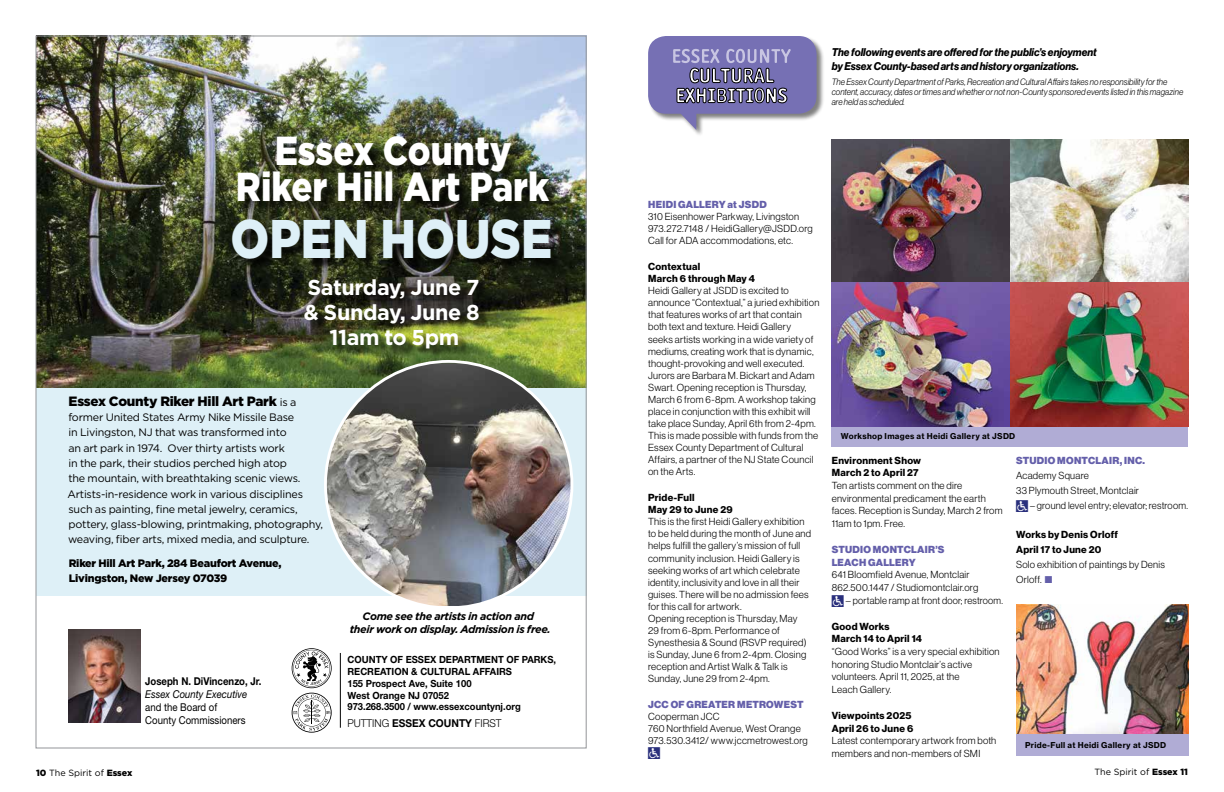
<style>
.page{position:relative;width:1224px;height:792px;background:#fff}
.page>*{position:absolute;margin:0;border:0;box-sizing:border-box;transform-origin:0 0}
.t1{font:900 54.4px "Gotham";color:#def0f7;scale:.86 1}
.t2{font:900 40.5px/36px "Gotham";color:#fff;text-align:center;scale:.86 1}
.t3{font:700 21.6px/25.2px "Gotham";letter-spacing:-.02em;color:#fff;text-align:center}
.t4{font:14px "Communications P01";color:#292f7c}
.t5{font:900 13.5px "Gotham";letter-spacing:-.02em;color:#000}
.t6{font:11px/14px "N Haas Grotesk DS Pro 76 Bd It";color:#000;scale:.95 1}
.t7{font:300 10.9px "Helvetica Neue LT Std";color:#000;scale:.94 1}
.t8{font:10.8px/15.3px "Gotham";letter-spacing:-.02em;color:#000}
.t9{font:italic 700 10.8px/12.9px "Gotham";letter-spacing:-.03em;color:#000;text-align:center}
.t10{font:900 10.8px/15.3px "Gotham";letter-spacing:-.02em;color:#000}
.t11{font:10.8px/12.9px "Helvetica Neue LT Std";color:#000;scale:.89 1}
.t12{font:700 10.8px "Helvetica Neue LT Std";color:#000;scale:.89 1}
.t13{font:italic 10.8px "Helvetica Neue LT Std";color:#000;scale:.89 1}
.t14{font:10px/12.1px "N Haas Grotesk DS Pro 45 Lt";letter-spacing:.025em;color:#000}
.t15{font:10px/12.6px "N Haas Grotesk DS Pro 75 Bd";letter-spacing:.025em;color:#000}
.t16{font:10px/12.6px "N Haas Grotesk DS Pro 95 Blk";letter-spacing:.03em;color:#645faa}
.t17{font:700 9.9px/11.9px "Helvetica Neue LT Std";color:#000;scale:.95 1}
.t18{font:9px/10px "N Haas Grotesk DS Pro 46 Lt It";letter-spacing:.01em;color:#000;scale:.95 1}
.t19{font:9px "Gotham";color:#000}
.t20{font:8px "N Haas Grotesk TX Pro 75 Bd";letter-spacing:.04em;color:#000}
.s1{font-weight:400;font-size:10.8px}
.s2{font-weight:700}
.s3{font-family:"Communications P01";font-size:14px;color:#292f7c}
.s4{color:#645faa}
.s5{font-weight:900}
</style>
<div class="page">
<div style="left:648px;top:36px;width:176px;height:101px;background:#000;opacity:.5"></div>
<svg style="left:648px;top:36px;width:169px;height:94px;background:#8c88b5"></svg>
<div style="left:832px;top:425px;width:356px;height:22px;background:#b0acd5"></div>
<img style="left:832px;top:140px;width:356px;height:286px">
<img style="left:1016px;top:604px;width:172px;height:130px">
<div style="left:1016px;top:734px;width:172px;height:22px;background:#b0acd5"></div>
<div style="left:36px;top:378px;width:550px;height:218px;background:#def0f7"></div>
<img style="left:38px;top:37px;width:547px;height:351px">
<img style="left:68px;top:629px;width:72px;height:94px">
<svg style="left:292px;top:648px;width:40px;height:85px"></svg>
<hr style="left:340px;top:653px;width:1px;height:75px;background:#000">
<div style="left:234px;top:137px;width:330px;height:135px;background:#000;opacity:.75"></div>
<img style="left:325px;top:363px;width:247px;height:242px">
<div style="left:306px;top:280px;width:184px;height:80px;background:#000;opacity:.75"></div>
<h2 class="t2" style="left:236px;top:132px;width:366px">Essex County<br>Riker Hill Art Park</h2>
<h1 class="t1" style="left:230px;top:201px;width:376px">OPEN HOUSE</h1>
<h3 class="t3" style="left:304px;top:274px;width:177px">Saturday, June 7 &amp; Sunday, June 8<br>11am to 5pm</h3>
<h3 class="t5" style="left:69px;top:392px;width:229px">Essex County Riker Hill Art Park <span class="s1">is a</span></h3>
<p class="t8" style="left:67px;top:409px;width:257px">former United States Army Nike Missile Base<br>in Livingston, NJ that was transformed into<br>an art park in 1974. Over thirty artists work<br>in the park, their studios perched high atop<br>the mountain, with breathtaking scenic views.<br>Artists-in-residence work in various disciplines such as painting, fine metal jewelry, ceramics, pottery, glass-blowing, printmaking, photography, weaving, fiber arts, mixed media, and sculpture.</p>
<p class="t10" style="left:69px;top:555px;width:214px">Riker Hill Art Park, 284 Beaufort Avenue,<br>Livingston, New Jersey 07039</p>
<p class="t12" style="left:145px;top:674px;width:132px">Joseph N. DiVincenzo, Jr.</p>
<p class="t13" style="left:145px;top:688px;width:116px">Essex County Executive</p>
<p class="t11" style="left:145px;top:700px;width:114px">and the Board of<br>County Commissioners</p>
<p class="t9" style="left:350px;top:610px;width:202px">Come see the artists in action and<br>their work on display. Admission is free.</p>
<p class="t17" style="left:347px;top:653px;width:221px">COUNTY OF ESSEX DEPARTMENT OF PARKS,<br>RECREATION &amp; CULTURAL AFFAIRS<br>155 Prospect Ave, Suite 100<br>West Orange NJ 07052<br>973.268.3500 / www.essexcountynj.org</p>
<p class="t7" style="left:347px;top:717px;width:166px">PUTTING <span class="s2">ESSEX COUNTY</span> FIRST</p>
<p class="t6" style="left:832px;top:46px;width:280px">The following events are offered for the public’s enjoyment by Essex County-based arts and history organizations.</p>
<p class="t18" style="left:832px;top:77px;width:371px">The Essex County Department of Parks, Recreation and Cultural Affairs takes no responsibility for the content, accuracy, dates or times and whether or not non-County sponsored events listed in this magazine are held as scheduled.</p>
<p class="t16" style="left:648px;top:198px;width:120px">HEIDI GALLERY at JSDD</p>
<p class="t14" style="left:648px;top:211px;width:166px">310 Eisenhower Parkway, Livingston<br>973.272.7148 / HeidiGallery@JSDD.org<br>Call for ADA accommodations, etc.</p>
<p class="t15" style="left:648px;top:261px;width:108px;line-height:12.1px">Contextual<br>March 6 through May 4</p>
<p class="t14" style="left:648px;top:285px;width:173px">Heidi Gallery at JSDD is excited to announce “Contextual,” a juried exhibition that features works of art that contain both text and texture. Heidi Gallery<br>seeks artists working in a wide variety of mediums, creating work that is dynamic, thought-provoking and well executed.<br>Jurors are Barbara M. Bickart and Adam Swart. Opening reception is Thursday, March 6 from 6-8pm. A workshop taking place in conjunction with this exhibit will take place Sunday, April 6th from 2-4pm.<br>This is made possible with funds from the Essex County Department of Cultural Affairs, a partner of the NJ State Council on the Arts.</p>
<p class="t15" style="left:648px;top:492px;width:86px;line-height:12.1px">Pride-Full<br>May 29 to June 29</p>
<p class="t14" style="left:648px;top:516px;width:165px">This is the first Heidi Gallery exhibition to be held during the month of June and helps fulfill the gallery’s mission of full community inclusion. Heidi Gallery is seeking works of art which celebrate identity, inclusivity and love in all their guises. There will be no admission fees for this call for artwork.<br>Opening reception is Thursday, May<br>29 from 6-8pm. Performance of Synesthesia &amp; Sound (RSVP required) is Sunday, June 6 from 2-4pm. Closing reception and Artist Walk &amp; Talk is Sunday, June 29 from 2-4pm.</p>
<p class="t16" style="left:648px;top:698px;width:157px">JCC OF GREATER METROWEST</p>
<p class="t14" style="left:648px;top:711px;width:161px">Cooperman JCC<br>760 Northfield Avenue, West Orange<br>973.530.3412/ www.jccmetrowest.org</p>
<h3 class="t4" style="left:648px;top:746px;width:14px">p</h3>
<p class="t20" style="left:841px;top:431px;width:176px">Workshop Images at Heidi Gallery at JSDD</p>
<p class="t15" style="left:832px;top:454px;width:91px">Environment Show<br>March 2 to April 27</p>
<p class="t14" style="left:832px;top:479px;width:172px;line-height:12.6px">Ten artists comment on the dire environmental predicament the earth faces. Reception is Sunday, March 2 from<br>11am to 1pm. Free.</p>
<p class="t16" style="left:832px;top:543px;width:114px">STUDIO MONTCLAIR’S<br>LEACH GALLERY</p>
<p class="t14" style="left:832px;top:569px;width:173px;line-height:12.6px">641 Bloomfield Avenue, Montclair<br>862.500.1447 / Studiomontclair.org<br><span class="s3">p</span> – portable ramp at front door; restroom.</p>
<p class="t15" style="left:832px;top:620px;width:92px">Good Works<br>March 14 to April 14</p>
<p class="t14" style="left:832px;top:645px;width:169px;line-height:12.6px">“Good Works” is a very special exhibition honoring Studio Montclair’s active volunteers. April 11, 2025, at the<br>Leach Gallery.</p>
<p class="t15" style="left:832px;top:709px;width:83px">Viewpoints 2025<br>April 26 to June 6</p>
<p class="t14" style="left:832px;top:735px;width:166px;line-height:12.6px">Latest contemporary artwork from both members and non-members of SMI</p>
<p class="t16" style="left:1016px;top:454px;width:130px">STUDIO MONTCLAIR, INC.</p>
<p class="t14" style="left:1016px;top:468px;width:174px;line-height:15.1px">Academy Square<br>33 Plymouth Street, Montclair<br><span class="s3">p</span> – ground level entry; elevator; restroom.</p>
<p class="t15" style="left:1016px;top:527px;width:103px;line-height:15.1px">Works by Denis Orloff<br>April 17 to June 20</p>
<p class="t14" style="left:1016px;top:557px;width:150px;line-height:15.1px">Solo exhibition of paintings by Denis<br>Orloff. <span class="s4">■</span></p>
<p class="t20" style="left:1025px;top:740px;width:143px">Pride-Full at Heidi Gallery at JSDD</p>
<p class="t19" style="left:36px;top:767px;width:98px"><span class="s5">10</span> The Spirit of <span class="s5">Essex</span></p>
<p class="t19" style="left:1095px;top:766px;width:95px">The Spirit of <span class="s5">Essex 11</span></p>
</div>
